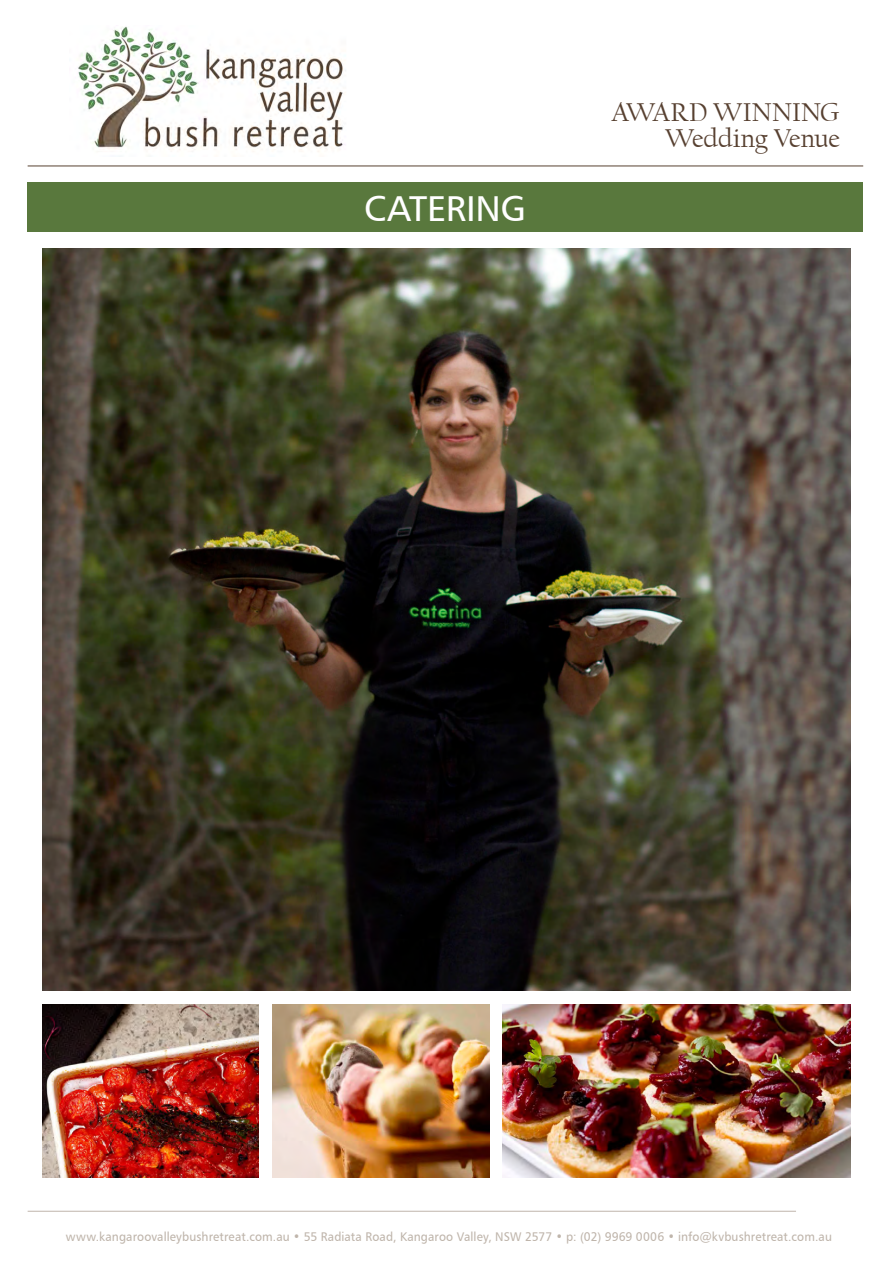
<style>
.page{position:relative;width:893px;height:1263px;background:#fff}
.page>*{position:absolute;margin:0;border:0;box-sizing:border-box;transform-origin:0 0}
.Category_Head{font:36px "Humanist 777 BT Roman B";letter-spacing:-.005em;color:#fff}
.t1{font:27px/25.5px "Californian FB";letter-spacing:-.005em;color:#574030;text-align:right}
.t2{font:12.6px "Humanist 777 BT Roman B";letter-spacing:.01em;color:#bfb5ab;scale:.95 1}
</style>
<div class="page">
<hr style="left:28px;top:1211px;width:768px;height:1px;background:#bfb5ab">
<hr style="left:28px;top:166px;width:835px;height:1px;background:#574231">
<img style="left:78px;top:26px;width:268px;height:126px">
<img style="left:502px;top:1004px;width:348px;height:174px">
<img style="left:43px;top:1004px;width:216px;height:174px">
<img style="left:273px;top:1004px;width:216px;height:174px">
<div style="left:28px;top:182px;width:835px;height:50px;background:#59783d"></div>
<img style="left:43px;top:249px;width:807px;height:742px">
<p class="Category_Head" style="left:364px;top:186px;width:164px">CATERING</p>
<h2 class="t1" style="left:611px;top:100px;width:230px">AWARD WINNING<br>Wedding Venue</h2>
<p class="t2" style="left:66px;top:1229px;width:808px">www.kangaroovalleybushretreat.com.au • 55 Radiata Road, Kangaroo Valley, NSW 2577 • p: (02) 9969 0006 • info@kvbushretreat.com.au</p>
</div>
